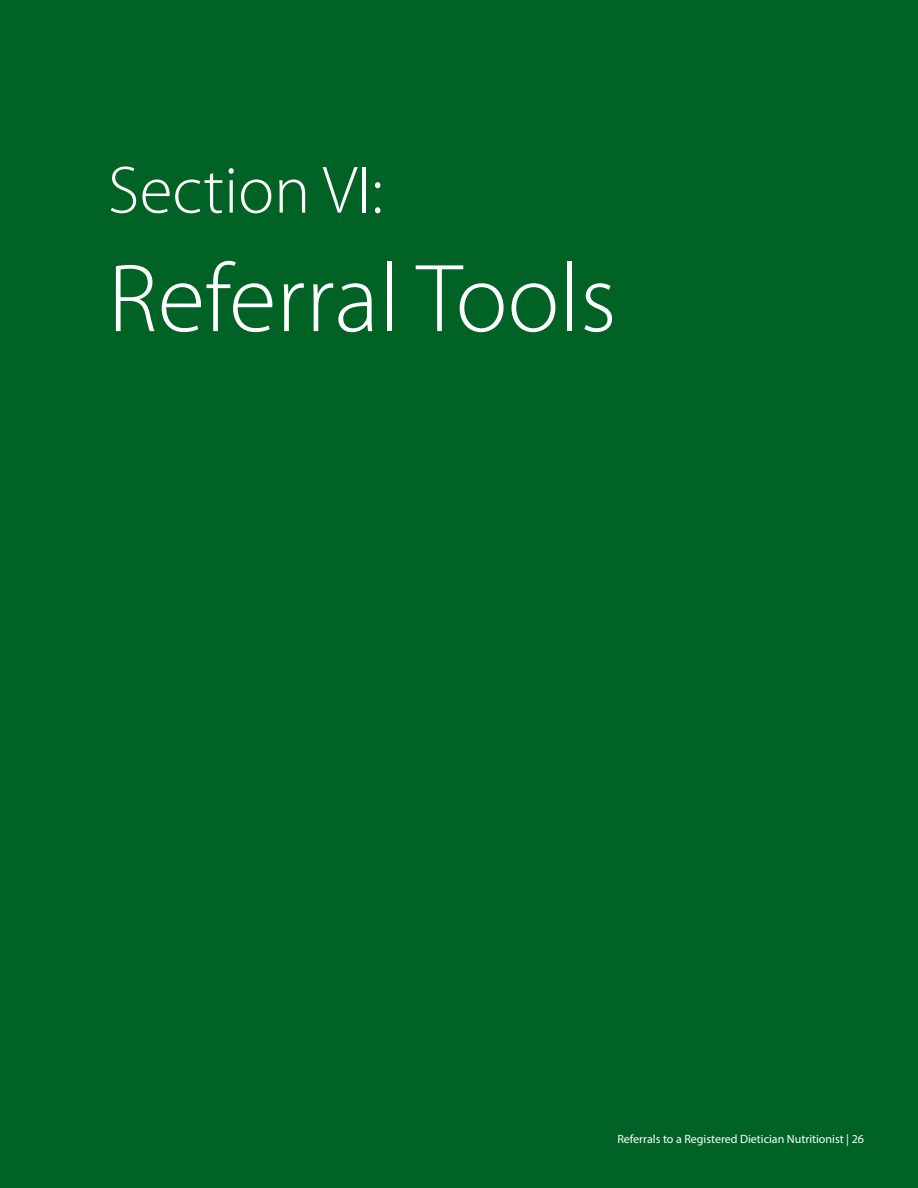
<style>
.page{position:relative;width:918px;height:1188px;background:#006225}
.page>*{position:absolute;margin:0;border:0;box-sizing:border-box;transform-origin:0 0}
.t1{font:300 97.5px "Myriad Pro";color:#fff}
.t2{font:300 67.5px "Myriad Pro";color:#fff}
.t3{font:12px "Myriad Pro";color:#fff}
</style>
<div class="page">
<h2 class="t2" style="left:108px;top:153px;width:277px">Section VI:</h2>
<h1 class="t1" style="left:108px;top:245px;width:510px">Referral Tools</h1>
<p class="t3" style="left:617px;top:1132px;width:248px">Referrals to a Registered Dietician Nutritionist | 26</p>
</div>
